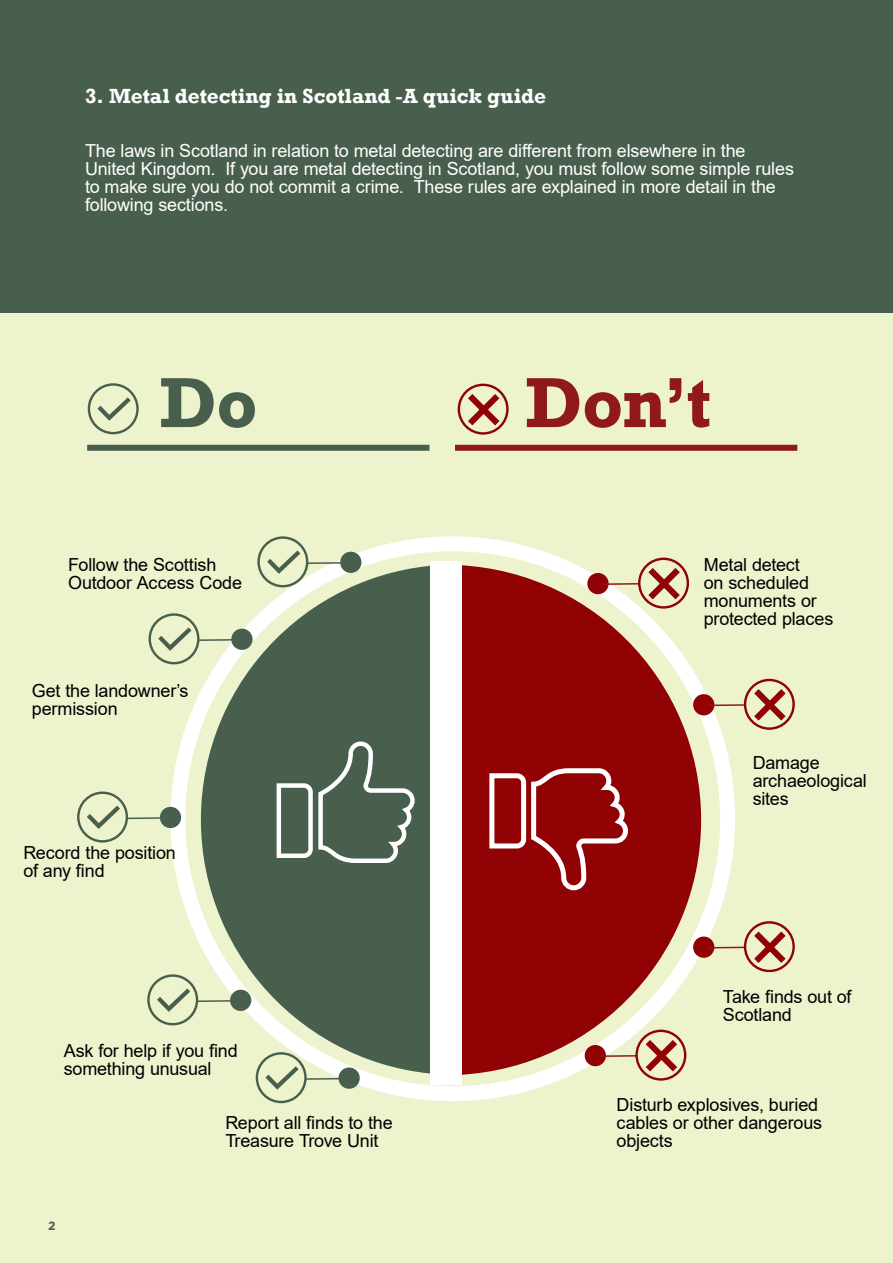
<style>
.page{position:relative;width:893px;height:1263px;background:#ecf3cd}
.page>*{position:absolute;margin:0;border:0;box-sizing:border-box;transform-origin:0 0}
.Heading_3{font:700 72px "Rockwell";color:#8f191c}
.Heading_3-2{font:700 72px "Rockwell";color:#485f4e}
.Heading_2{font:700 21px "Rockwell";color:#fff}
.body{font:18px/18px "Arial";letter-spacing:-.01em;color:#000}
.body-2{font:18px/18px "Arial";letter-spacing:-.01em;color:#fff}
.t1{font:700 12px "Gotham";color:#485f4e}
</style>
<div class="page">
<div style="left:170px;top:536px;width:565px;height:565px;border:15px solid #fff;border-radius:50%"></div>
<svg style="left:201px;top:564px;width:230px;height:511px;fill:#485f4e"></svg>
<svg style="left:462px;top:565px;width:239px;height:510px;fill:#900204"></svg>
<div style="left:431px;top:561px;width:31px;height:523px;background:#fff"></div>
<svg style="left:274px;top:739px;width:143px;height:126px;background:#627567"></svg>
<svg style="left:487px;top:766px;width:143px;height:127px;background:#a12a2c"></svg>
<div style="left:77px;top:791px;width:51px;height:51px;border:2px solid #485f4e;border-radius:50%"></div>
<svg style="left:87px;top:806px;width:33px;height:23px"></svg>
<div style="left:160px;top:807px;width:21px;height:21px;background:#485f4e;border-radius:50%"></div>
<hr style="left:126px;top:817px;width:37px;height:2px;background:#485f4e">
<div style="left:257px;top:536px;width:51px;height:51px;border:2px solid #485f4e;border-radius:50%"></div>
<svg style="left:267px;top:550px;width:33px;height:24px"></svg>
<div style="left:340px;top:552px;width:21px;height:21px;background:#485f4e;border-radius:50%"></div>
<hr style="left:307px;top:562px;width:36px;height:2px;background:#485f4e">
<div style="left:149px;top:613px;width:50px;height:51px;border:2px solid #485f4e;border-radius:50%"></div>
<svg style="left:158px;top:627px;width:33px;height:24px"></svg>
<div style="left:231px;top:629px;width:22px;height:21px;background:#485f4e;border-radius:50%"></div>
<hr style="left:198px;top:639px;width:36px;height:2px;background:#485f4e">
<div style="left:256px;top:1052px;width:50px;height:51px;border:2px solid #485f4e;border-radius:50%"></div>
<svg style="left:265px;top:1066px;width:34px;height:24px"></svg>
<div style="left:338px;top:1067px;width:22px;height:22px;background:#485f4e;border-radius:50%"></div>
<hr style="left:305px;top:1078px;width:36px;height:2px;background:#485f4e">
<div style="left:147px;top:974px;width:51px;height:51px;border:2px solid #485f4e;border-radius:50%"></div>
<svg style="left:157px;top:988px;width:33px;height:24px"></svg>
<div style="left:230px;top:990px;width:21px;height:21px;background:#485f4e;border-radius:50%"></div>
<hr style="left:196px;top:1000px;width:37px;height:2px;background:#485f4e">
<div style="left:458px;top:384px;width:50px;height:50px;border:2px solid #900204;border-radius:50%"></div>
<svg style="left:468px;top:394px;width:31px;height:31px"></svg>
<div style="left:587px;top:573px;width:22px;height:21px;background:#900204;border-radius:50%"></div>
<hr style="left:603px;top:583px;width:37px;height:2px;background:#8f191c">
<div style="left:638px;top:558px;width:51px;height:50px;border:2px solid #900204;border-radius:50%"></div>
<svg style="left:648px;top:568px;width:32px;height:31px"></svg>
<div style="left:693px;top:694px;width:21px;height:21px;background:#900204;border-radius:50%"></div>
<hr style="left:709px;top:704px;width:36px;height:2px;background:#8f191c">
<div style="left:744px;top:679px;width:51px;height:51px;border:2px solid #900204;border-radius:50%"></div>
<svg style="left:754px;top:689px;width:31px;height:31px"></svg>
<div style="left:693px;top:936px;width:21px;height:22px;background:#900204;border-radius:50%"></div>
<hr style="left:709px;top:946px;width:36px;height:2px;background:#8f191c">
<div style="left:744px;top:921px;width:51px;height:51px;border:2px solid #900204;border-radius:50%"></div>
<svg style="left:754px;top:932px;width:31px;height:31px"></svg>
<div style="left:585px;top:1045px;width:21px;height:21px;background:#900204;border-radius:50%"></div>
<hr style="left:600px;top:1055px;width:37px;height:2px;background:#8f191c">
<div style="left:635px;top:1029px;width:51px;height:51px;border:2px solid #900204;border-radius:50%"></div>
<svg style="left:646px;top:1040px;width:31px;height:31px"></svg>
<div style="left:88px;top:383px;width:50px;height:51px;border:2px solid #485f4e;border-radius:50%"></div>
<svg style="left:97px;top:397px;width:34px;height:24px"></svg>
<div style="left:455px;top:445px;width:342px;height:6px;background:#8f191c"></div>
<div style="left:87px;top:445px;width:342px;height:6px;background:#485f4e"></div>
<div style="left:0;top:0;width:893px;height:313px;background:#485f4e"></div>
<h2 class="Heading_2" style="left:85px;top:83px;width:462px">3. Metal detecting in Scotland -A quick guide</h2>
<p class="body-2" style="left:85px;top:142px;width:710px">The laws in Scotland in relation to metal detecting are different from elsewhere in the United Kingdom. If you are metal detecting in Scotland, you must follow some simple rules to make sure you do not commit a crime. These rules are explained in more detail in the following sections.</p>
<h3 class="Heading_3-2" style="left:159px;top:359px;width:100px">Do</h3>
<p class="body" style="left:68px;top:556px;width:176px">Follow the Scottish<br>Outdoor Access Code</p>
<p class="body" style="left:32px;top:682px;width:158px">Get the landowner’s permission</p>
<p class="body" style="left:23px;top:844px;width:154px">Record the position of any find</p>
<p class="body" style="left:64px;top:1042px;width:175px">Ask for help if you find something unusual</p>
<p class="body" style="left:225px;top:1114px;width:169px">Report all finds to the<br>Treasure Trove Unit</p>
<p class="t1" style="left:48px;top:1218px;width:9px">2</p>
<h3 class="Heading_3" style="left:525px;top:359px;width:188px">Don’t</h3>
<p class="body" style="left:704px;top:556px;width:131px">Metal detect<br>on scheduled monuments or protected places</p>
<p class="body" style="left:753px;top:754px;width:116px">Damage archaeological sites</p>
<p class="body" style="left:723px;top:988px;width:130px">Take finds out of<br>Scotland</p>
<p class="body" style="left:617px;top:1096px;width:207px">Disturb explosives, buried cables or other dangerous objects</p>
</div>
